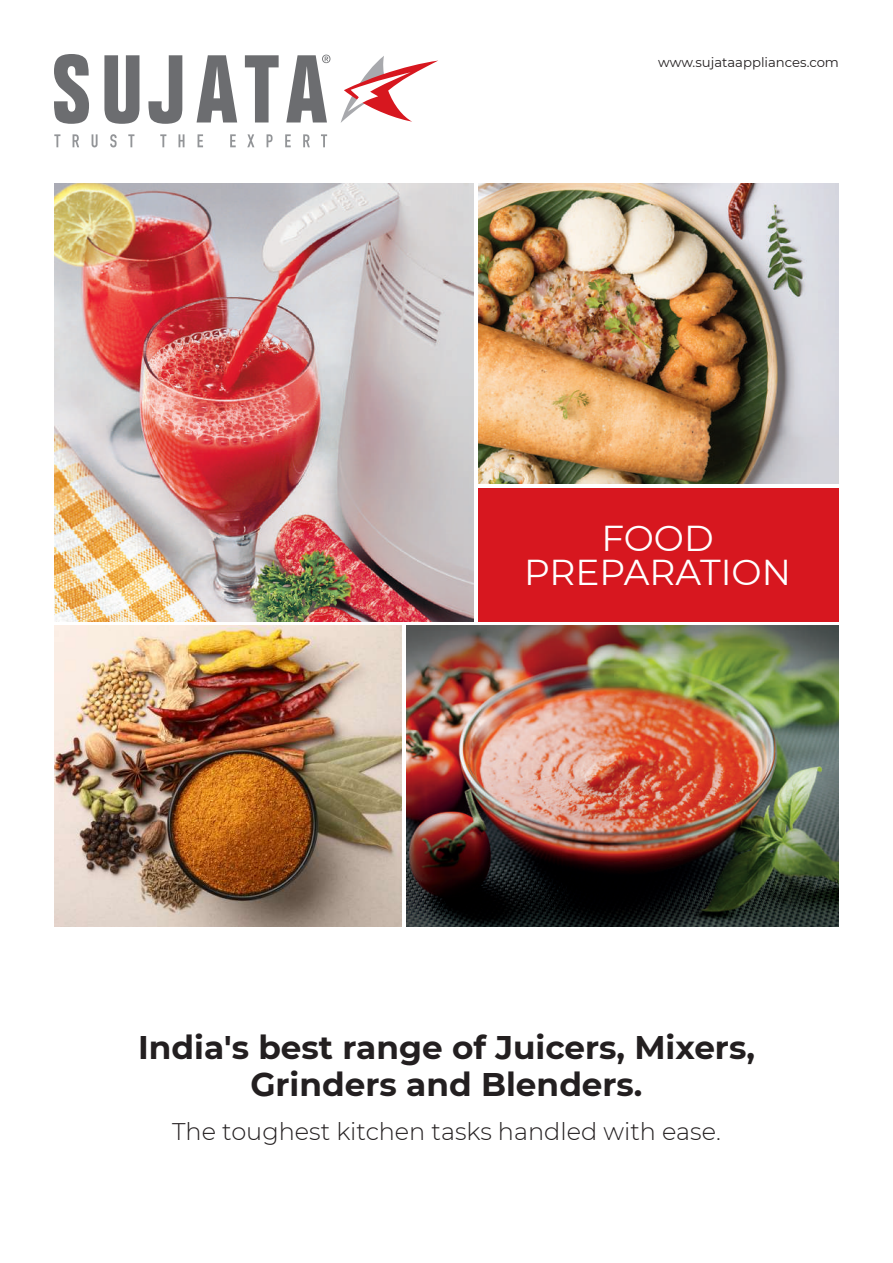
<style>
.page{position:relative;width:893px;height:1263px;background:#fff}
.page>*{position:absolute;margin:0;border:0;box-sizing:border-box;transform-origin:0 0}
.t1{font:35.85px/34px "Montserrat";color:#fff;text-align:center}
.t2{font:700 32.7px/37.2px "Montserrat";color:#231f20;text-align:center}
.t3{font:300 24px "Montserrat";color:#231f20}
.t4{font:13.2px "Montserrat";color:#231f20}
</style>
<div class="page">
<div style="left:478px;top:488px;width:361px;height:134px;background:#d7171f"></div>
<svg style="left:341px;top:56px;width:97px;height:67px"></svg>
<svg style="left:54px;top:134px;width:6px;height:13px"></svg>
<svg style="left:73px;top:134px;width:6px;height:13px"></svg>
<svg style="left:92px;top:134px;width:6px;height:13px"></svg>
<svg style="left:110px;top:134px;width:7px;height:13px"></svg>
<svg style="left:128px;top:134px;width:6px;height:13px"></svg>
<svg style="left:160px;top:134px;width:6px;height:13px"></svg>
<svg style="left:178px;top:134px;width:7px;height:13px"></svg>
<svg style="left:198px;top:134px;width:5px;height:13px"></svg>
<svg style="left:230px;top:134px;width:6px;height:13px"></svg>
<svg style="left:247px;top:134px;width:7px;height:13px"></svg>
<svg style="left:267px;top:134px;width:6px;height:13px"></svg>
<svg style="left:285px;top:134px;width:6px;height:13px"></svg>
<svg style="left:303px;top:134px;width:7px;height:13px"></svg>
<svg style="left:321px;top:134px;width:6px;height:13px"></svg>
<svg style="left:54px;top:54px;width:35px;height:70px"></svg>
<svg style="left:104px;top:55px;width:35px;height:69px"></svg>
<svg style="left:148px;top:55px;width:34px;height:69px"></svg>
<svg style="left:197px;top:55px;width:40px;height:67px"></svg>
<svg style="left:245px;top:55px;width:34px;height:67px"></svg>
<svg style="left:286px;top:55px;width:44px;height:67px"></svg>
<img style="left:478px;top:183px;width:361px;height:301px">
<img style="left:54px;top:183px;width:420px;height:439px">
<img style="left:54px;top:626px;width:348px;height:300px">
<img style="left:406px;top:626px;width:433px;height:300px">
<p class="t4" style="left:658px;top:53px;width:182px">www.sujataappliances.com</p>
<p class="t1" style="left:524px;top:520px;width:268px">FOOD<br>PREPARATION</p>
<p class="t2" style="left:138px;top:1027px;width:618px">India's best range of Juicers, Mixers,<br>Grinders and Blenders.</p>
<p class="t3" style="left:172px;top:1115px;width:550px">The toughest kitchen tasks handled with ease.</p>
</div>
